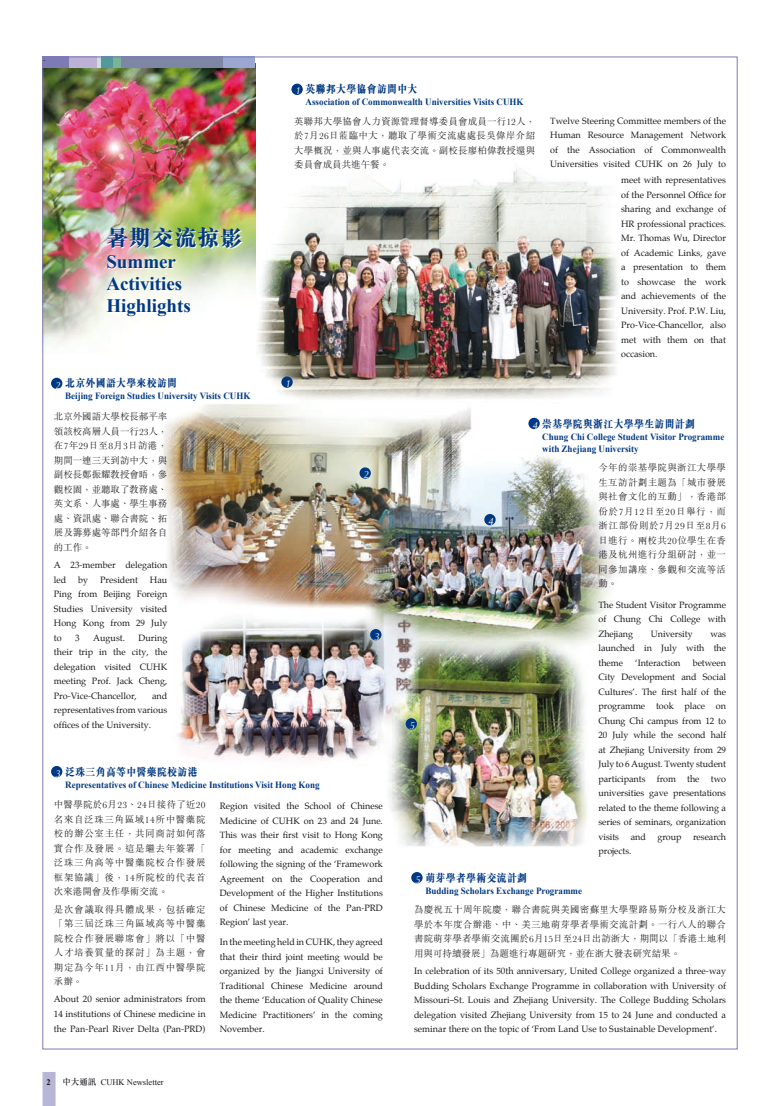
<style>
.page{position:relative;width:780px;height:1106px;background:#fff}
.page>*{position:absolute;margin:0;border:0;box-sizing:border-box;transform-origin:0 0}
.t1{font:800 22px "M Sung";letter-spacing:.035em;color:#003883}
.t2{font:700 19px/22px "Times New Roman";color:#003883}
.t3{font:800 11px "M Sung";letter-spacing:.03em;color:#003883;scale:.9 1}
.t4{font:italic 10px "CG Omega";color:#fff}
.t5{font:300 9.5px/14.5px "M Sung";letter-spacing:.035em;color:#1a171c;text-align:justify}
.t6{font:700 9.5px/12px "Times New Roman";color:#003883;scale:.95 1}
.t7{font:9px/14.5px "Palatino";color:#1a171c;text-align:justify}
.t8{font:8.5px "Times New Roman";color:#1a171c}
.t9{font:700 8.5px "Times New Roman";color:#1a171c}
.t10{font:600 8.5px "M Kai";color:#1a171c}
.s1{font-family:"CG Omega";font-weight:400;font-style:italic;font-size:10px;color:#fff}
.s2{font-family:"M Sung";font-weight:500}
</style>
<div class="page">
<div style="left:43px;top:1071px;width:13px;height:35px;background:#b8b5d7"></div>
<img style="left:160px;top:156px;width:458px;height:691px">
<img style="left:45px;top:68px;width:210px;height:286px">
<div style="left:68px;top:57px;width:30px;height:11px;background:#bdb2d5"></div>
<div style="left:101px;top:57px;width:12px;height:11px;background:#53999b"></div>
<div style="left:113px;top:57px;width:8px;height:11px;background:#79b498"></div>
<div style="left:121px;top:57px;width:103px;height:11px;background:#7e86a5"></div>
<div style="left:223px;top:57px;width:32px;height:11px;background:#9aa8d1"></div>
<div style="left:43px;top:57px;width:26px;height:11px;background:#7e7bb4"></div>
<hr style="left:97px;top:57px;width:4px;height:11px;background:#d1dce2">
<svg style="left:108px;top:228px;width:135px;height:89px"></svg>
<div style="left:281px;top:376px;width:12px;height:12px;background:#003883;border-radius:50%"></div>
<div style="left:359px;top:467px;width:12px;height:12px;background:#003883;border-radius:50%"></div>
<div style="left:370px;top:629px;width:11px;height:11px;background:#003883;border-radius:50%"></div>
<div style="left:405px;top:718px;width:12px;height:11px;background:#003883;border-radius:50%"></div>
<div style="left:484px;top:514px;width:11px;height:11px;background:#003883;border-radius:50%"></div>
<div style="left:291px;top:84px;width:12px;height:11px;background:#003883;border-radius:50%"></div>
<div style="left:528px;top:418px;width:11px;height:11px;background:#003883;border-radius:50%"></div>
<div style="left:411px;top:872px;width:11px;height:11px;background:#003883;border-radius:50%"></div>
<div style="left:51px;top:766px;width:11px;height:11px;background:#003883;border-radius:50%"></div>
<div style="left:51px;top:378px;width:11px;height:11px;background:#003883;border-radius:50%"></div>
<p class="t10" style="left:43px;top:56px;width:4px">-</p>
<h1 class="t1" style="left:106px;top:226px;width:137px">暑期交流掠影</h1>
<h2 class="t2" style="left:106px;top:250px;width:86px">Summer<br>Activities<br>Highlights</h2>
<p class="t3" style="left:65px;top:377px;width:126px">北京外國語大學來校訪問</p>
<p class="t6" style="left:65px;top:389px;width:196px">Beijing Foreign Studies University Visits CUHK</p>
<p class="t4" style="left:55px;top:379px;width:7px">2</p>
<p class="t3" style="left:305px;top:83px;width:126px">英聯邦大學協會訪問中大</p>
<p class="t6" style="left:305px;top:95px;width:231px">Association of Commonwealth Universities Visits CUHK</p>
<p class="t5" style="left:294px;top:115px;width:242px">英聯邦大學協會人力資源管理督導委員會成員一行12人，於7月26日蒞臨中大，聽取了學術交流處處長吳偉岸介紹大學概況，並與人事處代表交流。副校長廖柏偉教授還與委員會成員共進午餐。</p>
<p class="t4" style="left:295px;top:85px;width:7px">1</p>
<p class="t4" style="left:285px;top:378px;width:7px">1</p>
<p class="t7" style="left:550px;top:113px;width:177px">Twelve Steering Committee members of the Human Resource Management Network of the Association of Commonwealth Universities visited CUHK on 26 July to</p>
<p class="t7" style="left:621px;top:173px;width:106px">meet with representatives of the Personnel Office for sharing and exchange of HR professional practices.<br>Mr. Thomas Wu, Director of Academic Links, gave a presentation to them to showcase the work and achievements of the University. Prof. P.W. Liu, Pro-Vice-Chancellor, also met with them on that occasion.</p>
<p class="t5" style="left:54px;top:410px;width:115px">北京外國語大學校長郝平率領該校高層人員一行23人，在7年29日至8月3日訪港，期間一連三天到訪中大，與副校長鄭振耀教授會晤，參觀校園，並聽取了教務處、英文系、人事處、學生事務處、資訊處、聯合書院、拓展及籌募處等部門介紹各自的工作。</p>
<p class="t7" style="left:54px;top:558px;width:115px">A 23-member delegation led</p>
<p class="t7" style="left:78px;top:572px;width:11px">by</p>
<p class="t7" style="left:100px;top:572px;width:39px">President</p>
<p class="t7" style="left:54px;top:572px;width:115px;text-indent:96px">Hau Ping from Beijing Foreign Studies University visited Hong Kong from 29 July to</p>
<p class="t7" style="left:75px;top:630px;width:6px">3</p>
<p class="t7" style="left:93px;top:630px;width:33px">August.</p>
<p class="t7" style="left:54px;top:630px;width:115px;text-indent:85px">During their trip in the city, the delegation visited CUHK meeting Prof. Jack Cheng, Pro-Vice-Chancellor,</p>
<p class="t7" style="left:54px;top:688px;width:115px;text-indent:98px">and representatives from various offices of the University.</p>
<p class="t4" style="left:363px;top:469px;width:7px">2</p>
<p class="t4" style="left:374px;top:631px;width:7px">3</p>
<p class="t3" style="left:55px;top:765px;width:160px"><sub>3</sub> 泛珠三角高等中醫藥院校訪港</p>
<p class="t6" style="left:65px;top:778px;width:269px">Representatives of Chinese Medicine Institutions Visit Hong Kong</p>
<p class="t5" style="left:54px;top:798px;width:153px">中醫學院於6月23、24日接待了近20名來自泛珠三角區域14所中醫藥院校的辦公室主任，共同商討如何落實合作及發展。這是繼去年簽署「泛珠三角高等中醫藥院校合作發展框架協議」後，14所院校的代表首次來港開會及作學術交流。</p>
<p class="t5" style="left:54px;top:902px;width:153px">是次會議取得具體成果，包括確定「第三屆泛珠三角區域高等中醫藥院校合作發展聯席會」將以「中醫人才培養質量的探討」為主題，會期定為今年11月，由江西中醫學院承辦。</p>
<p class="t7" style="left:54px;top:992px;width:153px">About 20 senior administrators from 14 institutions of Chinese medicine in the Pan-Pearl River Delta (Pan-PRD)</p>
<p class="t7" style="left:220px;top:799px;width:164px">Region visited the School of Chinese Medicine of CUHK on 23 and 24 June.<br>This was their first visit to Hong Kong for meeting and academic exchange following the signing of the ‘Framework Agreement on the Cooperation and Development of the Higher Institutions of Chinese Medicine of the Pan-PRD Region’ last year.</p>
<p class="t7" style="left:220px;top:935px;width:164px">In the meeting held in CUHK, they agreed that their third joint meeting would be organized by the Jiangxi University of Traditional Chinese Medicine around the theme ‘Education of Quality Chinese Medicine Practitioners’ in the coming November.</p>
<p class="t4" style="left:409px;top:720px;width:7px">5</p>
<p class="t4" style="left:488px;top:516px;width:7px">4</p>
<p class="t3" style="left:532px;top:418px;width:182px"><span class="s1">4</span> 崇基學院與浙江大學學生訪問計劃</p>
<p class="t6" style="left:542px;top:430px;width:193px">Chung Chi College Student Visitor Programme with Zhejiang University</p>
<p class="t5" style="left:598px;top:461px;width:129px">今年的崇基學院與浙江大學學生互訪計劃主題為「城市發展與社會文化的互動」，香港部份於7月12日至20日舉行，而浙江部份則於7月29日至8月6日進行。兩校共20位學生在香港及杭州進行分組研討，並一同參加講座、參觀和交流等活動。</p>
<p class="t7" style="left:598px;top:597px;width:129px">The Student Visitor Programme of Chung Chi College with Zhejiang</p>
<p class="t7" style="left:650px;top:626px;width:43px">University</p>
<p class="t7" style="left:598px;top:626px;width:129px;text-indent:112px">was launched in July with the theme</p>
<p class="t7" style="left:598px;top:655px;width:129px;text-indent:94px">between City Development and Social Cultures’. The first half of the programme took place on Chung Chi campus from 12 to 20 July while the second half at Zhejiang University from 29<br>July to 6 August. Twenty student participants from the two universities gave presentations related to the theme following a series of seminars, organization visits</p>
<p class="t7" style="left:635px;top:655px;width:47px">‘Interaction</p>
<p class="t7" style="left:630px;top:829px;width:17px">and</p>
<p class="t7" style="left:657px;top:829px;width:26px">group</p>
<p class="t7" style="left:693px;top:829px;width:34px">research</p>
<p class="t7" style="left:598px;top:844px;width:34px">projects.</p>
<p class="t3" style="left:415px;top:872px;width:126px"><span class="s1">5</span> 萌芽學者學術交流計劃</p>
<p class="t6" style="left:425px;top:884px;width:166px">Budding Scholars Exchange Programme</p>
<p class="t5" style="left:414px;top:902px;width:313px">為慶祝五十周年院慶，聯合書院與美國密蘇里大學聖路易斯分校及浙江大學於本年度合辦港、中、美三地萌芽學者學術交流計劃。一行八人的聯合書院萌芽學者學術交流團於6月15日至24日出訪浙大，期間以「香港土地利用與可持續發展」為題進行專題研究，並在浙大發表研究結果。</p>
<p class="t7" style="left:414px;top:963px;width:313px">In celebration of its 50th anniversary, United College organized a three-way Budding Scholars Exchange Programme in collaboration with University of Missouri–St. Louis and Zhejiang University. The College Budding Scholars delegation visited Zhejiang University from 15 to 24 June and conducted a seminar there on the topic of ‘From Land Use to Sustainable Development’.</p>
<p class="t9" style="left:47px;top:1076px;width:6px">2</p>
<p class="t8" style="left:62px;top:1076px;width:103px"><span class="s2">中大通訊</span> CUHK Newsletter</p>
</div>
